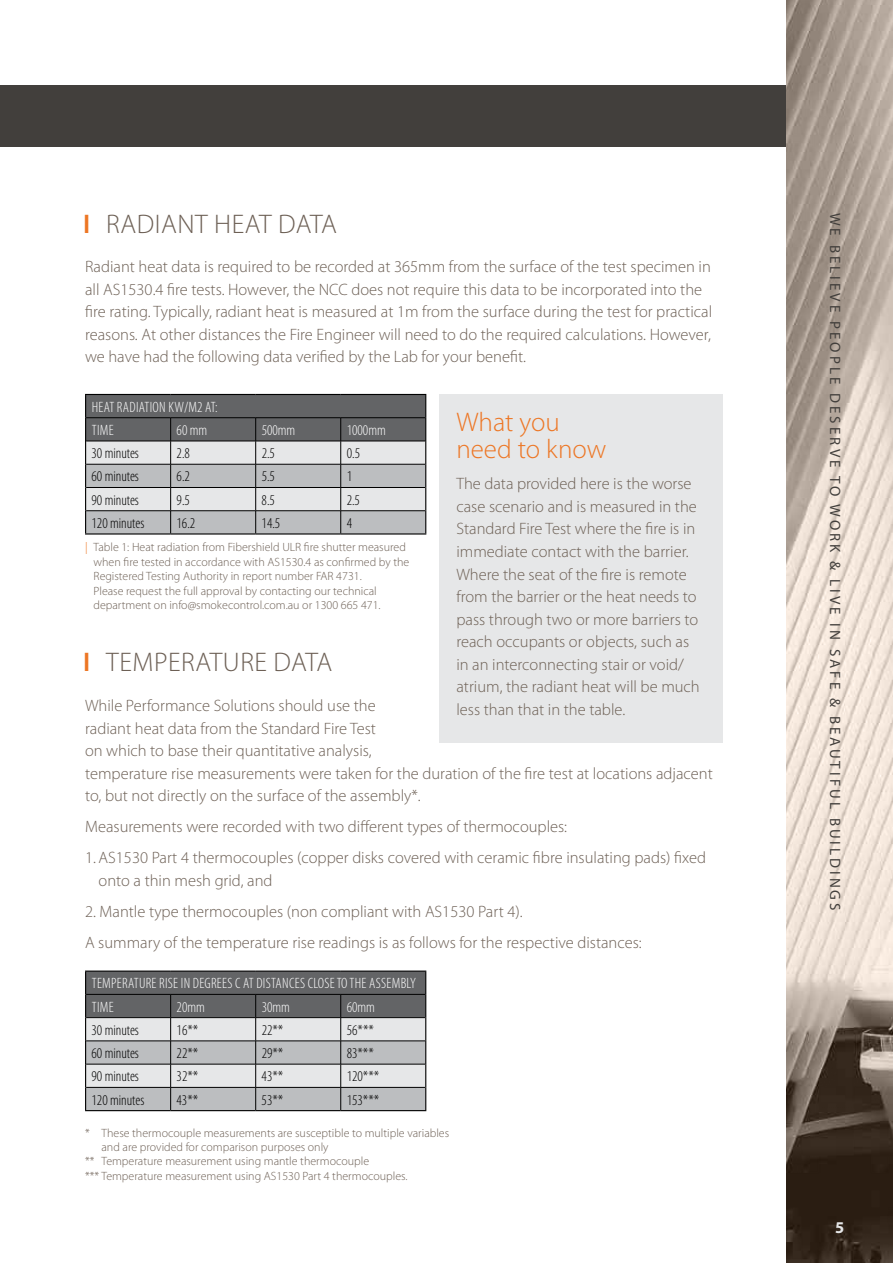
<style>
.page{position:relative;width:893px;height:1263px;background:#fff}
.page>*{position:absolute;margin:0;border:0;box-sizing:border-box;transform-origin:0 0}
.t1{font:300 27px "Myriad Pro";letter-spacing:.02em;color:#6d6055}
.t2{font:300 27px/27px "Myriad Pro";color:#ed7624}
.t3{font:300 16.5px/22.5px "Myriad Pro";color:#6d6055}
.t4{font:700 16.5px "Myriad Pro";color:#e6e7e8}
.t5{font:300 condensed 15px "Myriad Pro";color:#000}
.t6{font:300 condensed 15px/23.2px "Myriad Pro";letter-spacing:.02em;color:#fff}
.t7{font:15px "Myriad Pro";letter-spacing:.2em;color:#423f3c}
.t8{font:300 12px/14.4px "Myriad Pro";color:#6d6055}
.s1{font-weight:600;color:#ed7624}
.s2{color:#ed7623}
</style>
<div class="page">
<div style="left:0;top:85px;width:893px;height:62px;background:#423f3c"></div>
<img style="left:787px;top:0;width:106px;height:1263px">
<svg style="left:85px;top:394px;width:341px;height:139px;background:#9fa1a2"></svg>
<hr style="left:85px;top:533px;width:86px;height:1px;background:#000">
<hr style="left:171px;top:533px;width:85px;height:1px;background:#000">
<hr style="left:256px;top:533px;width:85px;height:1px;background:#000">
<hr style="left:341px;top:533px;width:85px;height:1px;background:#000">
<hr style="left:85px;top:970px;width:86px;height:2px;background:#000">
<hr style="left:171px;top:970px;width:85px;height:2px;background:#000">
<hr style="left:256px;top:970px;width:85px;height:2px;background:#000">
<hr style="left:341px;top:970px;width:85px;height:2px;background:#000">
<svg style="left:85px;top:971px;width:341px;height:139px;background:#a0a1a3"></svg>
<hr style="left:85px;top:1110px;width:86px;height:1px;background:#000">
<hr style="left:171px;top:1110px;width:85px;height:1px;background:#000">
<hr style="left:256px;top:1110px;width:85px;height:1px;background:#000">
<hr style="left:341px;top:1110px;width:85px;height:1px;background:#000">
<div style="left:439px;top:394px;width:284px;height:348px;background:#e6e7e8"></div>
<h1 class="t1" style="left:83px;top:208px;width:255px"><span class="s1">I</span> RADIANT HEAT DATA</h1>
<p class="t3" style="left:85px;top:255px;width:629px">Radiant heat data is required to be recorded at 365mm from the surface of the test specimen in all AS1530.4 fire tests. However, the NCC does not require this data to be incorporated into the fire rating. Typically, radiant heat is measured at 1m from the surface during the test for practical reasons. At other distances the Fire Engineer will need to do the required calculations. However, we have had the following data verified by the Lab for your benefit.</p>
<p class="t6" style="left:92px;top:395px;width:127px">HEAT RADIATION KW/M2 AT:<br>TIME</p>
<h1 class="t2" style="left:456px;top:409px;width:151px">What you need to know</h1>
<p class="t3" style="left:456px;top:473px;width:245px">The data provided here is the worse case scenario and is measured in the Standard Fire Test where the fire is in immediate contact with the barrier.<br>Where the seat of the fire is remote from the barrier or the heat needs to pass through two or more barriers to reach occupants or objects, such as in an interconnecting stair or void/ atrium, the radiant heat will be much less than that in the table.</p>
<p class="t6" style="left:177px;top:418px;width:32px">60 mm</p>
<p class="t6" style="left:262px;top:418px;width:35px">500mm</p>
<p class="t6" style="left:347px;top:418px;width:41px">1000mm</p>
<p class="t5" style="left:92px;top:444px;width:49px">30 minutes</p>
<p class="t5" style="left:177px;top:444px;width:15px">2.8</p>
<p class="t5" style="left:262px;top:444px;width:15px">2.5</p>
<p class="t5" style="left:347px;top:444px;width:15px">0.5</p>
<p class="t5" style="left:92px;top:468px;width:49px">60 minutes</p>
<p class="t5" style="left:177px;top:468px;width:15px">6.2</p>
<p class="t5" style="left:262px;top:468px;width:15px">5.5</p>
<p class="t5" style="left:347px;top:468px;width:7px">1</p>
<p class="t5" style="left:92px;top:491px;width:49px">90 minutes</p>
<p class="t5" style="left:177px;top:491px;width:15px">9.5</p>
<p class="t5" style="left:262px;top:491px;width:15px">8.5</p>
<p class="t5" style="left:347px;top:491px;width:15px">2.5</p>
<p class="t5" style="left:92px;top:514px;width:54px">120 minutes</p>
<p class="t5" style="left:177px;top:514px;width:20px">16.2</p>
<p class="t5" style="left:262px;top:514px;width:20px">14.5</p>
<p class="t5" style="left:347px;top:514px;width:7px">4</p>
<p class="t8" style="left:94px;top:540px;width:317px;text-indent:-9px"><span class="s2">|</span> Table 1: Heat radiation from Fibershield ULR fire shutter measured when fire tested in accordance with AS1530.4 as confirmed by the Registered Testing Authority in report number FAR 4731.<br>Please request the full approval by contacting our technical department on info@smokecontrol.com.au or 1300 665 471.</p>
<h1 class="t1" style="left:83px;top:646px;width:251px"><span class="s1">I</span> TEMPERATURE DATA</h1>
<p class="t3" style="left:85px;top:694px;width:629px">While Performance Solutions should use the<br>radiant heat data from the Standard Fire Test<br>on which to base their quantitative analysis,<br>temperature rise measurements were taken for the duration of the fire test at locations adjacent to, but not directly on the surface of the assembly*.</p>
<p class="t3" style="left:85px;top:815px;width:484px">Measurements were recorded with two different types of thermocouples:</p>
<p class="t3" style="left:99px;top:846px;width:609px;text-indent:-14px">1. AS1530 Part 4 thermocouples (copper disks covered with ceramic fibre insulating pads) fixed onto a thin mesh grid, and</p>
<p class="t3" style="left:85px;top:895px;width:558px;line-height:31px">2. Mantle type thermocouples (non compliant with AS1530 Part 4).<br>A summary of the temperature rise readings is as follows for the respective distances:</p>
<p class="t6" style="left:92px;top:972px;width:326px">TEMPERATURE RISE IN DEGREES C AT DISTANCES CLOSE TO THE ASSEMBLY<br>TIME</p>
<p class="t6" style="left:177px;top:995px;width:30px">20mm</p>
<p class="t6" style="left:262px;top:995px;width:30px">30mm</p>
<p class="t6" style="left:347px;top:995px;width:30px">60mm</p>
<p class="t5" style="left:92px;top:1021px;width:49px">30 minutes</p>
<p class="t5" style="left:177px;top:1021px;width:23px">16**</p>
<p class="t5" style="left:262px;top:1021px;width:23px">22**</p>
<p class="t5" style="left:347px;top:1021px;width:29px">56***</p>
<p class="t5" style="left:92px;top:1044px;width:49px">60 minutes</p>
<p class="t5" style="left:177px;top:1044px;width:23px">22**</p>
<p class="t5" style="left:262px;top:1044px;width:23px">29**</p>
<p class="t5" style="left:347px;top:1044px;width:29px">83***</p>
<p class="t5" style="left:92px;top:1067px;width:49px">90 minutes</p>
<p class="t5" style="left:177px;top:1067px;width:23px">32**</p>
<p class="t5" style="left:262px;top:1067px;width:23px">43**</p>
<p class="t5" style="left:347px;top:1067px;width:34px">120***</p>
<p class="t5" style="left:92px;top:1091px;width:54px">120 minutes</p>
<p class="t5" style="left:177px;top:1091px;width:23px">43**</p>
<p class="t5" style="left:262px;top:1091px;width:23px">53**</p>
<p class="t5" style="left:347px;top:1091px;width:34px">153***</p>
<p class="t8" style="left:85px;top:1125px;width:366px">* These thermocouple measurements are susceptible to multiple variables</p>
<p class="t8" style="left:102px;top:1140px;width:229px">and are provided for comparison purposes only</p>
<p class="t8" style="left:85px;top:1154px;width:286px">** Temperature measurement using mantle thermocouple</p>
<p class="t8" style="left:85px;top:1168px;width:324px">*** Temperature measurement using AS1530 Part 4 thermocouples.</p>
<p class="t7" style="left:844px;top:213px;width:699px;rotate:90deg">WE BELIEVE PEOPLE DESERVE TO WORK &amp; LIVE IN SAFE &amp; BEAUTIFUL BUILDINGS</p>
<p class="t4" style="left:835px;top:1216px;width:11px">5</p>
</div>
